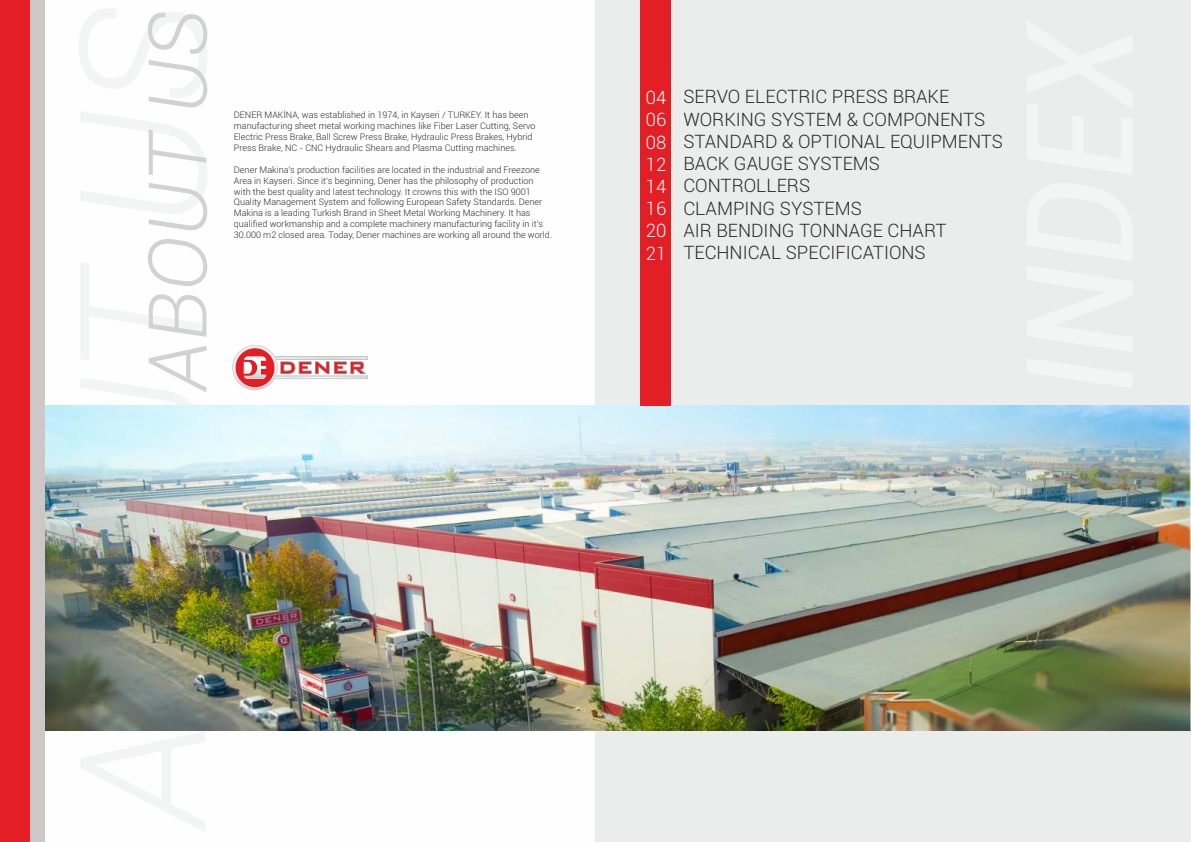
<style>
.page{position:relative;width:1191px;height:842px;background:#fff}
.page>*{position:absolute;margin:0;border:0;box-sizing:border-box;transform-origin:0 0}
.t1{font:italic 300 81.2px "Roboto";color:#d2d2d2}
.t2{font:300 18.6px/22.3px "Roboto";color:#2b2a29}
.t3{font:300 18.5px/22.2px "Roboto";color:#fefefe;text-align:justify}
.t4{font:300 9px/10.9px "Roboto";color:#2b2a29}
</style>
<div class="page">
<div style="left:595px;top:0;width:596px;height:842px;background:#ebecec"></div>
<img style="left:45px;top:406px;width:1146px;height:324px">
<div style="left:640px;top:0;width:30px;height:406px;background:#e31e24"></div>
<div style="left:15px;top:0;width:30px;height:842px;background:#cdc7c7"></div>
<div style="left:0;top:0;width:30px;height:842px;background:#e31e24"></div>
<svg style="left:232px;top:345px;width:135px;height:45px"></svg>
<h1 class="t1" style="left:146px;top:391px;width:382px;rotate:-90deg">ABOUT US</h1>
<p class="t4" style="left:234px;top:111px;width:303px">DENER MAKİNA, was established in 1974, in Kayseri / TURKEY. It has been manufacturing sheet metal working machines like Fiber Laser Cutting, Servo Electric Press Brake, Ball Screw Press Brake, Hydraulic Press Brakes, Hybrid Press Brake, NC - CNC Hydraulic Shears and Plasma Cutting machines.</p>
<p class="t4" style="left:234px;top:165px;width:320px">Dener Makina’s production facilities are located in the industrial and Freezone Area in Kayseri. Since it’s beginning, Dener has the philosophy of production with the best quality and latest technology. It crowns this with the ISO 9001<br>Quality Management System and following European Safety Standards. Dener Makina is a leading Turkish Brand in Sheet Metal Working Machinery. It has qualified workmanship and a complete machinery manufacturing facility in it’s 30.000 m2 closed area. Today, Dener machines are working all around the world.</p>
<h3 class="t3" style="left:646px;top:88px;width:22px">04<br>06<br>08<br>12<br>14<br>16<br>20<br>21</h3>
<h2 class="t2" style="left:683px;top:87px;width:321px">SERVO ELECTRIC PRESS BRAKE<br>WORKING SYSTEM &amp; COMPONENTS<br>STANDARD &amp; OPTIONAL EQUIPMENTS<br>BACK GAUGE SYSTEMS<br>CONTROLLERS<br>CLAMPING SYSTEMS<br>AIR BENDING TONNAGE CHART<br>TECHNICAL SPECIFICATIONS</h2>
</div>
